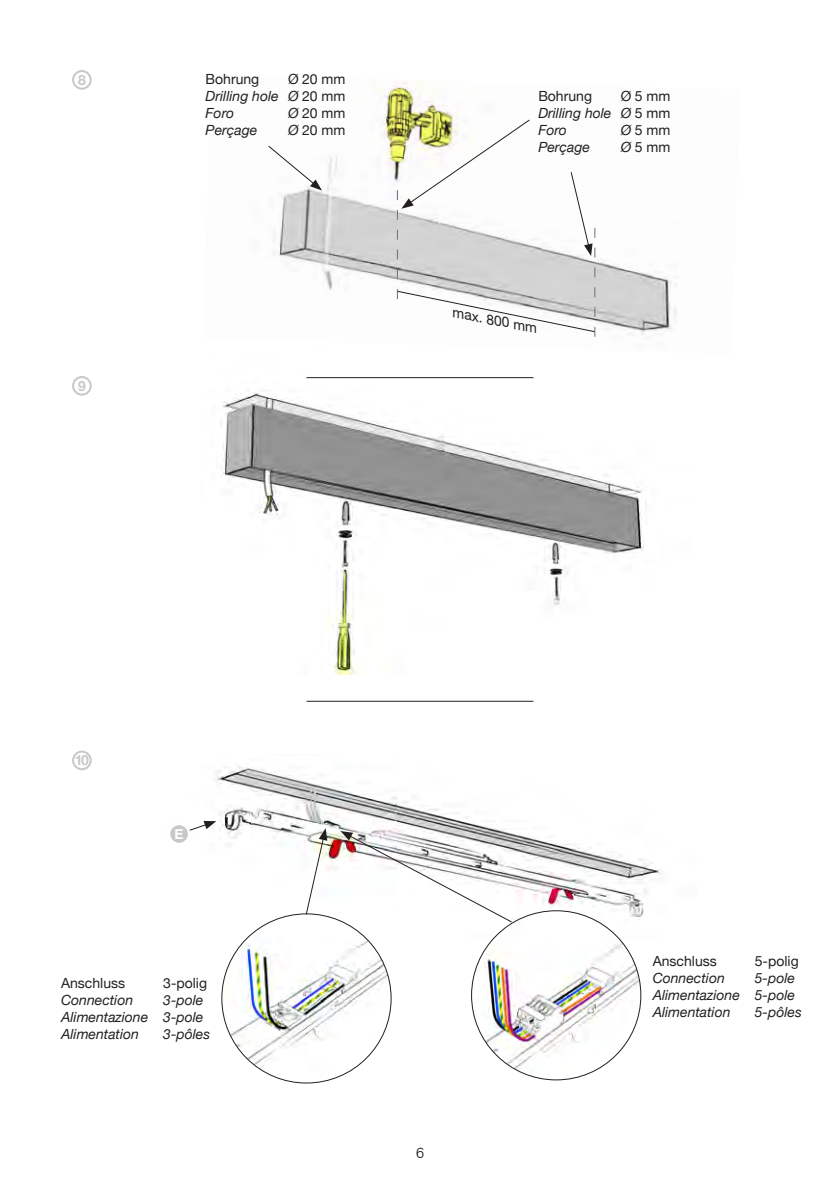
<style>
.page{position:relative;width:840px;height:1191px;background:#fff}
.page>*{position:absolute;margin:0;border:0;box-sizing:border-box;transform-origin:0 0}
.t1{font:300 15px "Swiss 721 BT";color:#231f20}
.t2{font:italic 14px/17px "Helvetica Neue";color:#231f20;text-align:justify}
.t3{font:14px "Helvetica Neue";color:#231f20}
.t4{font:italic 14px "Helvetica Neue";color:#231f20}
.t5{font:700 14px "Helvetica Neue";color:#c8c8c8}
.t6{font:700 14px "Helvetica Neue";color:#fff}
.s1{font-style:normal}
.s2{font-style:italic}
</style>
<div class="page">
<img style="left:170px;top:766px;width:492px;height:172px">
<img style="left:222px;top:914px;width:169px;height:169px;border-radius:85px">
<img style="left:471px;top:910px;width:169px;height:169px;border-radius:83px">
<img style="left:221px;top:377px;width:425px;height:297px">
<img style="left:273px;top:81px;width:182px;height:210px">
<svg style="left:268px;top:145px;width:54px;height:45px"></svg>
<svg style="left:335px;top:119px;width:342px;height:218px"></svg>
<hr style="left:306px;top:377px;width:227px;height:1px;background:#231f20">
<hr style="left:306px;top:701px;width:227px;height:1px;background:#231f20">
<div style="left:72px;top:750px;width:20px;height:20px;border:2px solid #c8c8c8;border-radius:50%"></div>
<svg style="left:305px;top:828px;width:22px;height:87px"></svg>
<svg style="left:340px;top:831px;width:172px;height:91px"></svg>
<div style="left:170px;top:825px;width:18px;height:17px;background:#c8c8c8;border-radius:50%"></div>
<svg style="left:189px;top:821px;width:27px;height:10px"></svg>
<div style="left:72px;top:70px;width:20px;height:20px;border:2px solid #c8c8c8;border-radius:50%"></div>
<div style="left:72px;top:376px;width:20px;height:19px;border:2px solid #c8c8c8;border-radius:50%"></div>
<p class="t5" style="left:78px;top:67px;width:9px">8</p>
<p class="t5" style="left:78px;top:373px;width:9px">9</p>
<p class="t2" style="left:205px;top:70px;width:141px;text-indent:83px"><span class="s1">Ø 20 mm </span>Drilling hole Ø <span class="s1">20 mm </span>Foro</p>
<p class="t3" style="left:205px;top:67px;width:55px">Bohrung</p>
<p class="t3" style="left:288px;top:101px;width:59px"><span class="s2">Ø</span> 20 mm</p>
<p class="t2" style="left:205px;top:121px;width:53px">Perçage</p>
<p class="t3" style="left:288px;top:118px;width:59px"><span class="s2">Ø</span> 20 mm</p>
<p class="t2" style="left:538px;top:87px;width:133px;text-indent:83px"><span class="s1">Ø 5 mm </span>Drilling hole Ø <span class="s1">5 mm </span>Foro</p>
<p class="t3" style="left:538px;top:84px;width:55px">Bohrung</p>
<p class="t3" style="left:620px;top:118px;width:51px"><span class="s2">Ø</span> 5 mm</p>
<p class="t2" style="left:538px;top:138px;width:53px">Perçage</p>
<p class="t3" style="left:620px;top:135px;width:51px"><span class="s2">Ø</span> 5 mm</p>
<p class="t4" style="left:455px;top:301px;width:87px;rotate:10deg">max. 800 mm</p>
<p class="t5" style="left:75px;top:748px;width:16px">10</p>
<p class="t6" style="left:174px;top:821px;width:11px">E</p>
<p class="t3" style="left:61px;top:971px;width:66px">Anschluss</p>
<p class="t3" style="left:163px;top:971px;width:45px">3-polig</p>
<p class="t2" style="left:61px;top:990px;width:74px">Connection</p>
<p class="t2" style="left:61px;top:990px;width:144px;text-indent:102px">3-pole Alimentazione 3-pole Alimentation</p>
<p class="t2" style="left:163px;top:1024px;width:48px">3-pôles</p>
<p class="t1" style="left:416px;top:1143px;width:9px">6</p>
<p class="t3" style="left:652px;top:949px;width:66px">Anschluss</p>
<p class="t3" style="left:754px;top:949px;width:45px">5-polig</p>
<p class="t2" style="left:652px;top:969px;width:74px">Connection</p>
<p class="t2" style="left:652px;top:969px;width:144px;text-indent:102px">5-pole Alimentazione 5-pole Alimentation</p>
<p class="t2" style="left:754px;top:1003px;width:48px">5-pôles</p>
</div>
